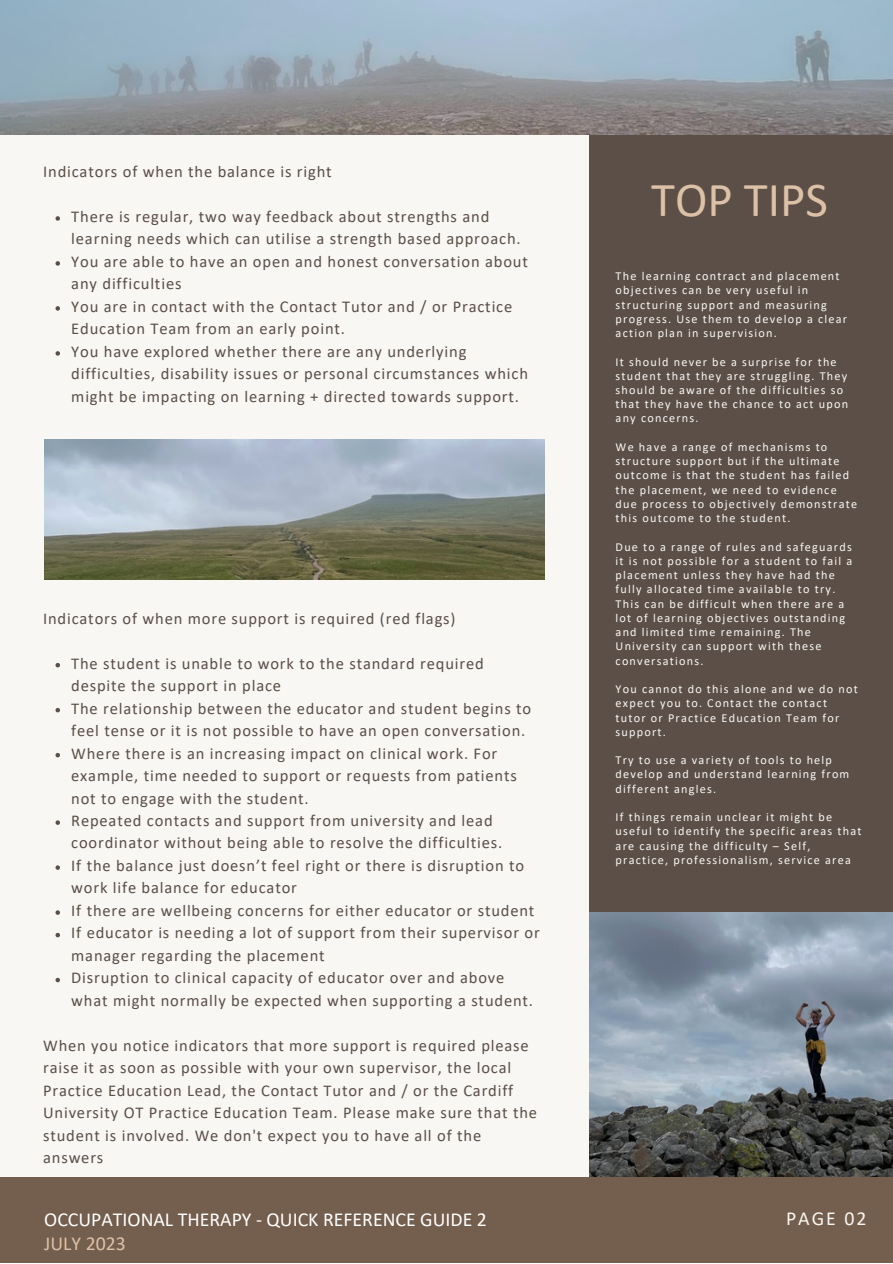
<style>
.page{position:relative;width:893px;height:1264px;background:#fff}
.page>*{position:absolute;margin:0;border:0;box-sizing:border-box;transform-origin:0 0}
.t1{font:49.05px "Calibri";color:#ddc1a7}
.t2{font:19.8px "Calibri";color:#fff}
.t3{font:19.8px "Calibri";color:#ddc1a7}
.t4{font:19.8px "Calibri";letter-spacing:.1em;color:#f8f7f4}
.t5{font:16.5px/22.5px "Calibri";letter-spacing:.05em;color:#5b4f47}
.t6{font:12.15px/14.2px "Calibri";letter-spacing:.1em;color:#f8f7f4}
</style>
<div class="page">
<div style="left:0;top:0;width:892px;height:1262px;background:#f8f7f4"></div>
<div style="left:589px;top:111px;width:303px;height:810px;background:#5b4f47"></div>
<div style="left:0;top:1176px;width:892px;height:86px;background:#745e4d"></div>
<img style="left:589px;top:912px;width:303px;height:264px">
<img style="left:0;top:0;width:892px;height:134px">
<img style="left:44px;top:439px;width:500px;height:141px">
<svg style="left:55px;top:216px;width:5px;height:5px"></svg>
<svg style="left:55px;top:261px;width:5px;height:5px"></svg>
<svg style="left:55px;top:306px;width:5px;height:5px"></svg>
<svg style="left:55px;top:351px;width:5px;height:4px"></svg>
<svg style="left:55px;top:663px;width:5px;height:4px"></svg>
<svg style="left:55px;top:708px;width:5px;height:4px"></svg>
<svg style="left:55px;top:753px;width:5px;height:4px"></svg>
<svg style="left:55px;top:820px;width:5px;height:4px"></svg>
<svg style="left:55px;top:865px;width:5px;height:4px"></svg>
<svg style="left:55px;top:910px;width:5px;height:4px"></svg>
<svg style="left:55px;top:932px;width:5px;height:5px"></svg>
<svg style="left:55px;top:977px;width:5px;height:5px"></svg>
<p class="t5" style="left:43px;top:161px;width:290px">Indicators of when the balance is right</p>
<p class="t5" style="left:71px;top:206px;width:451px">There is regular, two way feedback about strengths and learning needs which can utilise a strength based approach.</p>
<p class="t5" style="left:71px;top:251px;width:458px">You are able to have an open and honest conversation about any difficulties</p>
<p class="t5" style="left:71px;top:296px;width:442px">You are in contact with the Contact Tutor and / or Practice<br>Education Team from an early point.</p>
<p class="t5" style="left:71px;top:341px;width:458px">You have explored whether there are any underlying difficulties, disability issues or personal circumstances which might be impacting on learning + directed towards support.</p>
<p class="t5" style="left:43px;top:608px;width:414px">Indicators of when more support is required (red flags)</p>
<p class="t5" style="left:71px;top:653px;width:414px">The student is unable to work to the standard required despite the support in place</p>
<p class="t5" style="left:71px;top:698px;width:461px">The relationship between the educator and student begins to feel tense or it is not possible to have an open conversation.</p>
<p class="t5" style="left:71px;top:743px;width:447px">Where there is an increasing impact on clinical work. For example, time needed to support or requests from patients not to engage with the student.</p>
<p class="t5" style="left:71px;top:810px;width:432px">Repeated contacts and support from university and lead coordinator without being able to resolve the difficulties.</p>
<p class="t5" style="left:71px;top:855px;width:454px">If the balance just doesn’t feel right or there is disruption to work life balance for educator</p>
<p class="t5" style="left:71px;top:900px;width:464px">If there are wellbeing concerns for either educator or student</p>
<p class="t5" style="left:71px;top:923px;width:470px">If educator is needing a lot of support from their supervisor or manager regarding the placement</p>
<p class="t5" style="left:71px;top:968px;width:463px">Disruption to clinical capacity of educator over and above what might normally be expected when supporting a student.</p>
<p class="t5" style="left:43px;top:1035px;width:495px">When you notice indicators that more support is required please raise it as soon as possible with your own supervisor, the local Practice Education Lead, the Contact Tutor and / or the Cardiff University OT Practice Education Team. Please make sure that the student is involved. We don't expect you to have all of the answers</p>
<p class="t2" style="left:44px;top:1211px;width:444px">OCCUPATIONAL THERAPY - QUICK REFERENCE GUIDE 2</p>
<p class="t3" style="left:44px;top:1234px;width:83px">JULY 2023</p>
<p class="t1" style="left:651px;top:179px;width:178px">TOP TIPS</p>
<p class="t6" style="left:615px;top:270px;width:233px">The learning contract and placement objectives can be very useful in structuring support and measuring progress. Use them to develop a clear action plan in supervision.</p>
<p class="t6" style="left:615px;top:355px;width:234px">It should never be a surprise for the student that they are struggling. They should be aware of the difficulties so that they have the chance to act upon any concerns.</p>
<p class="t6" style="left:615px;top:441px;width:243px">We have a range of mechanisms to structure support but if the ultimate outcome is that the student has failed the placement, we need to evidence due process to objectively demonstrate this outcome to the student.</p>
<p class="t6" style="left:615px;top:540px;width:238px">Due to a range of rules and safeguards it is not possible for a student to fail a placement unless they have had the fully allocated time available to try.<br>This can be difficult when there are a lot of learning objectives outstanding and limited time remaining. The University can support with these conversations.</p>
<p class="t6" style="left:615px;top:683px;width:244px">You cannot do this alone and we do not expect you to. Contact the contact tutor or Practice Education Team for support.</p>
<p class="t6" style="left:615px;top:754px;width:235px">Try to use a variety of tools to help develop and understand learning from different angles.</p>
<p class="t6" style="left:615px;top:811px;width:247px">If things remain unclear it might be useful to identify the specific areas that are causing the difficulty – Self, practice, professionalism, service area</p>
<p class="t4" style="left:786px;top:1210px;width:82px">PAGE 02</p>
</div>
